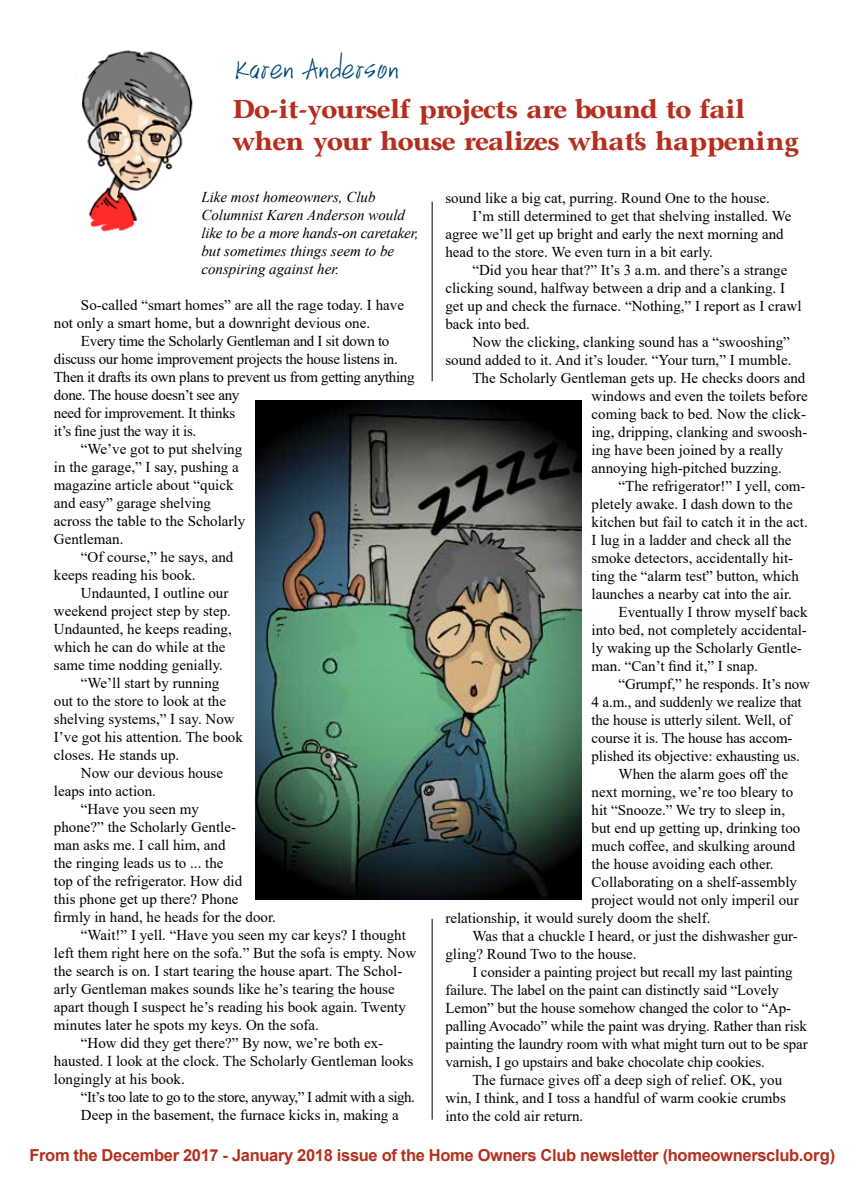
<style>
.page{position:relative;width:864px;height:1188px;background:#fff}
.page>*{position:absolute;margin:0;border:0;box-sizing:border-box;transform-origin:0 0}
.t1{font:37.5px "Hand Script Upright";color:#00487a}
.t2{font:800 26.25px/31.5px "Steward";letter-spacing:-.02em;color:#b42f1d}
.t3{font:700 16.5px "Arial";letter-spacing:-.02em;color:#b42f1d}
.t4{font:15px/18px "Times New Roman";color:#000}
.t5{font:15px "Times New Roman";letter-spacing:-.02em;color:#000}
.t6{font:italic 15px/18px "Times New Roman";color:#000}
.t7{font:15px "Times New Roman";letter-spacing:-.03em;color:#000}
</style>
<div class="page">
<hr style="left:432px;top:202px;width:1px;height:179px;background:#000">
<hr style="left:432px;top:919px;width:1px;height:201px;background:#000">
<img style="left:81px;top:50px;width:112px;height:182px">
<img style="left:255px;top:401px;width:327px;height:498px">
<h1 class="t1" style="left:236px;top:52px;width:166px">Karen Anderson</h1>
<h2 class="t2" style="left:232px;top:94px;width:568px">Do-it-yourself projects are bound to fail when your house realizes what’s happening</h2>
<p class="t6" style="left:201px;top:188px;width:219px">Like most homeowners, Club<br>Columnist Karen Anderson would like to be a more hands-on caretaker, but sometimes things seem to be conspiring against her.</p>
<p class="t4" style="left:54px;top:295px;width:352px;text-indent:27px">So-called “smart homes” are all the rage today. I have not only a smart home, but a downright devious one.</p>
<p class="t5" style="left:81px;top:330px;width:310px">Every time the Scholarly Gentleman and I sit down to</p>
<p class="t5" style="left:54px;top:348px;width:345px">discuss our home improvement projects the house listens in.</p>
<p class="t5" style="left:54px;top:366px;width:362px">Then it drafts its own plans to prevent us from getting anything</p>
<p class="t5" style="left:54px;top:384px;width:187px">done. The house doesn’t see any</p>
<p class="t5" style="left:54px;top:402px;width:183px">need for improvement. It thinks</p>
<p class="t5" style="left:54px;top:420px;width:144px">it’s fine just the way it is.</p>
<p class="t4" style="left:81px;top:439px;width:163px">“We’ve got to put shelving</p>
<p class="t4" style="left:54px;top:457px;width:186px">in the garage,” I say, pushing a</p>
<p class="t4" style="left:54px;top:475px;width:181px">magazine article about “quick</p>
<p class="t4" style="left:54px;top:493px;width:159px">and easy” garage shelving</p>
<p class="t4" style="left:54px;top:511px;width:193px">across the table to the Scholarly</p>
<p class="t4" style="left:54px;top:529px;width:71px">Gentleman.</p>
<p class="t4" style="left:81px;top:547px;width:154px">“Of course,” he says, and</p>
<p class="t4" style="left:54px;top:565px;width:143px">keeps reading his book.</p>
<p class="t4" style="left:81px;top:583px;width:149px">Undaunted, I outline our</p>
<p class="t4" style="left:54px;top:601px;width:179px">weekend project step by step.</p>
<p class="t4" style="left:54px;top:619px;width:179px">Undaunted, he keeps reading,</p>
<p class="t4" style="left:54px;top:637px;width:173px">which he can do while at the</p>
<p class="t4" style="left:54px;top:655px;width:170px">same time nodding genially.</p>
<p class="t4" style="left:81px;top:673px;width:140px">“We’ll start by running</p>
<p class="t4" style="left:54px;top:691px;width:174px">out to the store to look at the</p>
<p class="t4" style="left:54px;top:709px;width:182px">shelving systems,” I say. Now</p>
<p class="t4" style="left:54px;top:727px;width:190px">I’ve got his attention. The book</p>
<p class="t4" style="left:54px;top:745px;width:127px">closes. He stands up.</p>
<p class="t4" style="left:81px;top:763px;width:144px">Now our devious house</p>
<p class="t4" style="left:54px;top:781px;width:104px">leaps into action.</p>
<p class="t4" style="left:81px;top:799px;width:119px">“Have you seen my</p>
<p class="t4" style="left:54px;top:817px;width:184px">phone?” the Scholarly Gentle-</p>
<p class="t4" style="left:54px;top:835px;width:173px">man asks me. I call him, and</p>
<p class="t4" style="left:54px;top:853px;width:171px">the ringing leads us to ... the</p>
<p class="t4" style="left:54px;top:871px;width:190px">top of the refrigerator. How did</p>
<p class="t4" style="left:54px;top:889px;width:186px">this phone get up there? Phone</p>
<p class="t4" style="left:54px;top:907px;width:224px">firmly in hand, he heads for the door.</p>
<p class="t4" style="left:81px;top:925px;width:326px">“Wait!” I yell. “Have you seen my car keys? I thought</p>
<p class="t4" style="left:54px;top:943px;width:364px">left them right here on the sofa.” But the sofa is empty. Now</p>
<p class="t4" style="left:54px;top:961px;width:350px">the search is on. I start tearing the house apart. The Schol-</p>
<p class="t4" style="left:54px;top:979px;width:342px">arly Gentleman makes sounds like he’s tearing the house</p>
<p class="t4" style="left:54px;top:997px;width:353px">apart though I suspect he’s reading his book again. Twenty</p>
<p class="t4" style="left:54px;top:1015px;width:266px">minutes later he spots my keys. On the sofa.</p>
<p class="t4" style="left:81px;top:1033px;width:304px">“How did they get there?” By now, we’re both ex-</p>
<p class="t4" style="left:54px;top:1051px;width:361px">hausted. I look at the clock. The Scholarly Gentleman looks</p>
<p class="t4" style="left:54px;top:1069px;width:132px">longingly at his book.</p>
<p class="t7" style="left:81px;top:1086px;width:335px">“It’s too late to go to the store, anyway,” I admit with a sigh.</p>
<p class="t4" style="left:81px;top:1105px;width:319px">Deep in the basement, the furnace kicks in, making a</p>
<p class="t4" style="left:445px;top:189px;width:326px">sound like a big cat, purring. Round One to the house.</p>
<p class="t4" style="left:472px;top:207px;width:320px">I’m still determined to get that shelving installed. We</p>
<p class="t4" style="left:445px;top:225px;width:340px">agree we’ll get up bright and early the next morning and</p>
<p class="t4" style="left:445px;top:243px;width:269px">head to the store. We even turn in a bit early.</p>
<p class="t4" style="left:472px;top:261px;width:316px">“Did you hear that?” It’s 3 a.m. and there’s a strange</p>
<p class="t4" style="left:445px;top:279px;width:341px">clicking sound, halfway between a drip and a clanking. I</p>
<p class="t4" style="left:445px;top:297px;width:358px">get up and check the furnace. “Nothing,” I report as I crawl</p>
<p class="t4" style="left:445px;top:315px;width:86px">back into bed.</p>
<p class="t4" style="left:472px;top:333px;width:319px">Now the clicking, clanking sound has a “swooshing”</p>
<p class="t4" style="left:445px;top:351px;width:347px">sound added to it. And it’s louder. “Your turn,” I mumble.</p>
<p class="t4" style="left:472px;top:369px;width:334px">The Scholarly Gentleman gets up. He checks doors and</p>
<p class="t4" style="left:592px;top:387px;width:218px">windows and even the toilets before</p>
<p class="t4" style="left:592px;top:405px;width:216px">coming back to bed. Now the click-</p>
<p class="t4" style="left:592px;top:423px;width:217px">ing, dripping, clanking and swoosh-</p>
<p class="t4" style="left:592px;top:441px;width:193px">ing have been joined by a really</p>
<p class="t4" style="left:592px;top:459px;width:192px">annoying high-pitched buzzing.</p>
<p class="t4" style="left:619px;top:477px;width:188px">“The refrigerator!” I yell, com-</p>
<p class="t4" style="left:592px;top:495px;width:203px">pletely awake. I dash down to the</p>
<p class="t4" style="left:592px;top:513px;width:218px">kitchen but fail to catch it in the act.</p>
<p class="t4" style="left:592px;top:531px;width:201px">I lug in a ladder and check all the</p>
<p class="t4" style="left:592px;top:549px;width:203px">smoke detectors, accidentally hit-</p>
<p class="t4" style="left:592px;top:567px;width:209px">ting the “alarm test” button, which</p>
<p class="t4" style="left:592px;top:585px;width:202px">launches a nearby cat into the air.</p>
<p class="t4" style="left:619px;top:603px;width:191px">Eventually I throw myself back</p>
<p class="t4" style="left:592px;top:621px;width:217px">into bed, not completely accidental-</p>
<p class="t4" style="left:592px;top:639px;width:212px">ly waking up the Scholarly Gentle-</p>
<p class="t4" style="left:592px;top:657px;width:168px">man. “Can’t find it,” I snap.</p>
<p class="t4" style="left:619px;top:675px;width:193px">“Grumpf,” he responds. It’s now</p>
<p class="t4" style="left:592px;top:693px;width:212px">4 a.m., and suddenly we realize that</p>
<p class="t4" style="left:592px;top:711px;width:201px">the house is utterly silent. Well, of</p>
<p class="t4" style="left:592px;top:729px;width:202px">course it is. The house has accom-</p>
<p class="t4" style="left:592px;top:747px;width:210px">plished its objective: exhausting us.</p>
<p class="t4" style="left:619px;top:765px;width:171px">When the alarm goes off the</p>
<p class="t4" style="left:592px;top:783px;width:203px">next morning, we’re too bleary to</p>
<p class="t4" style="left:592px;top:801px;width:195px">hit “Snooze.” We try to sleep in,</p>
<p class="t4" style="left:592px;top:819px;width:210px">but end up getting up, drinking too</p>
<p class="t4" style="left:592px;top:837px;width:205px">much coffee, and skulking around</p>
<p class="t4" style="left:592px;top:855px;width:184px">the house avoiding each other.</p>
<p class="t4" style="left:592px;top:873px;width:207px">Collaborating on a shelf-assembly</p>
<p class="t4" style="left:592px;top:891px;width:209px">project would not only imperil our</p>
<p class="t4" style="left:445px;top:909px;width:266px">relationship, it would surely doom the shelf.</p>
<p class="t4" style="left:472px;top:927px;width:327px">Was that a chuckle I heard, or just the dishwasher gur-</p>
<p class="t4" style="left:445px;top:945px;width:193px">gling? Round Two to the house.</p>
<p class="t4" style="left:472px;top:963px;width:322px">I consider a painting project but recall my last painting</p>
<p class="t4" style="left:445px;top:981px;width:335px">failure. The label on the paint can distinctly said “Lovely</p>
<p class="t4" style="left:445px;top:999px;width:347px">Lemon” but the house somehow changed the color to “Ap-</p>
<p class="t4" style="left:445px;top:1017px;width:363px">palling Avocado” while the paint was drying. Rather than risk</p>
<p class="t4" style="left:445px;top:1035px;width:364px">painting the laundry room with what might turn out to be spar</p>
<p class="t4" style="left:445px;top:1053px;width:321px">varnish, I go upstairs and bake chocolate chip cookies.</p>
<p class="t4" style="left:472px;top:1071px;width:311px">The furnace gives off a deep sigh of relief. OK, you</p>
<p class="t4" style="left:445px;top:1089px;width:342px">win, I think, and I toss a handful of warm cookie crumbs</p>
<p class="t4" style="left:445px;top:1107px;width:139px">into the cold air return.</p>
<p class="t3" style="left:29px;top:1143px;width:807px">From the December 2017 - January 2018 issue of the Home Owners Club newsletter (homeownersclub.org)</p>
</div>
